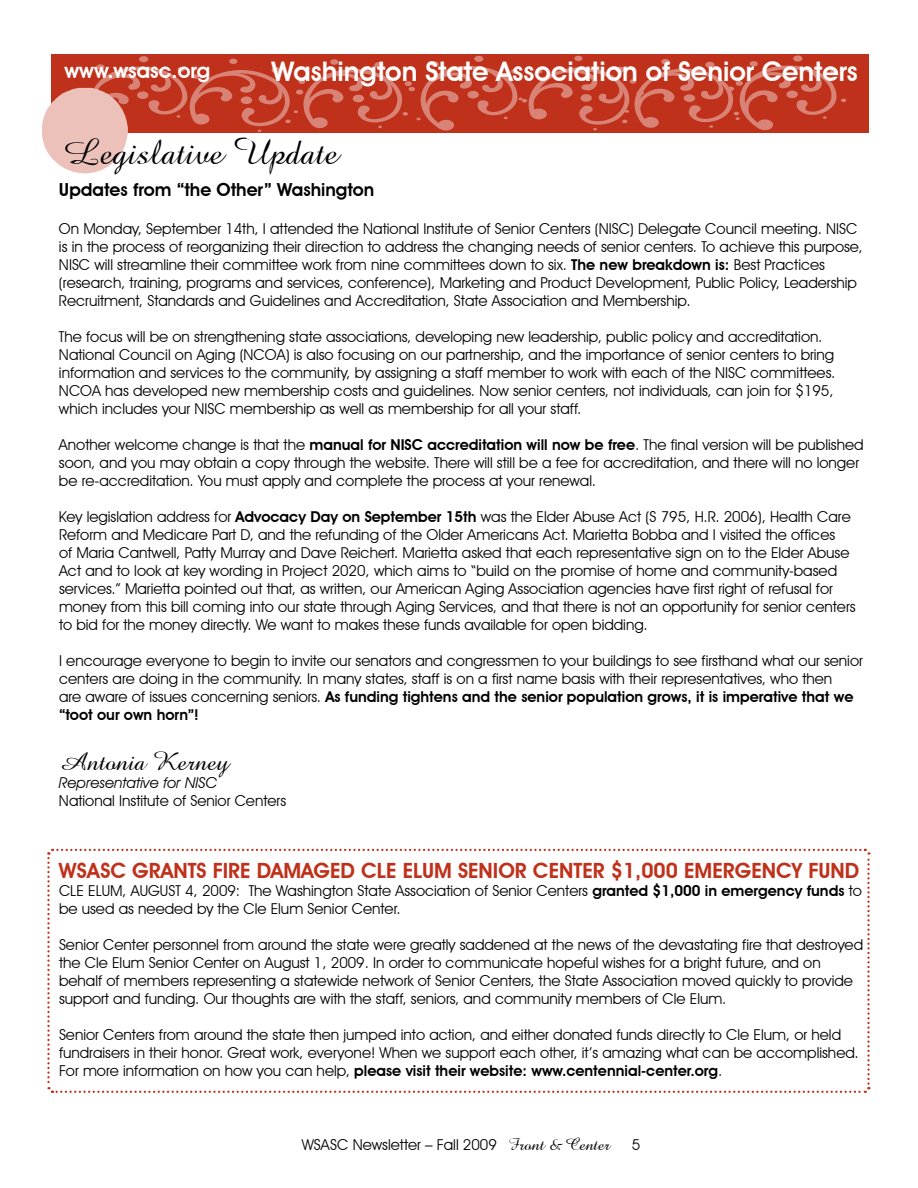
<style>
.page{position:relative;width:918px;height:1188px;background:#fff}
.page>*{position:absolute;margin:0;border:0;box-sizing:border-box;transform-origin:0 0}
.t1{font:37.5px "Amaze Normal";color:#000}
.t2{font:600 27px "Avant Garde IT Cby BT";color:#fff}
.t3{font:27px "Amaze Normal";color:#000}
.t4{font:600 21px "Avant Garde IT Cby BT";color:#bf311a}
.t5{font:600 21px "Avant Garde IT Cby BT";color:#fff}
.t6{font:600 18px "Avant Garde IT Cby BT";color:#000}
.t7{font:15px/18px "Avant Garde IT Cby BT";color:#000}
.t8{font:italic 15px "Avant Garde IT Cby BT";color:#000}
.s1{font-weight:600}
.s2{font-family:"Amaze Normal";font-size:18px}
</style>
<div class="page">
<div style="left:52px;top:54px;width:817px;height:79px;background:#bf311a"></div>
<svg style="left:42px;top:56px;width:804px;height:118px"></svg>
<svg style="left:47px;top:848px;width:824px;height:245px"></svg>
<h3 class="t5" style="left:64px;top:58px;width:147px">www.wsasc.org</h3>
<h2 class="t2" style="left:272px;top:55px;width:588px">Washington State Association of Senior Centers</h2>
<h1 class="t1" style="left:64px;top:127px;width:275px">Legislative Update</h1>
<p class="t6" style="left:59px;top:178px;width:317px">Updates from “the Other” Washington</p>
<p class="t7" style="left:59px;top:219px;width:805px">On Monday, September 14th, I attended the National Institute of Senior Centers (NISC) Delegate Council meeting. NISC is in the process of reorganizing their direction to address the changing needs of senior centers. To achieve this purpose, NISC will streamline their committee work from nine committees down to six. <span class="s1">The new breakdown is:</span> Best Practices (research, training, programs and services, conference), Marketing and Product Development, Public Policy, Leadership Recruitment, Standards and Guidelines and Accreditation, State Association and Membership.</p>
<p class="t7" style="left:59px;top:327px;width:778px">The focus will be on strengthening state associations, developing new leadership, public policy and accreditation.<br>National Council on Aging (NCOA) is also focusing on our partnership, and the importance of senior centers to bring information and services to the community, by assigning a staff member to work with each of the NISC committees.<br>NCOA has developed new membership costs and guidelines. Now senior centers, not individuals, can join for $195, which includes your NISC membership as well as membership for all your staff.</p>
<p class="t7" style="left:59px;top:435px;width:806px">Another welcome change is that the <span class="s1">manual for NISC accreditation will now be free</span>. The final version will be published soon, and you may obtain a copy through the website. There will still be a fee for accreditation, and there will no longer be re-accreditation. You must apply and complete the process at your renewal.</p>
<p class="t7" style="left:59px;top:507px;width:798px">Key legislation address for <span class="s1">Advocacy Day on September 15th</span> was the Elder Abuse Act (S 795, H.R. 2006), Health Care Reform and Medicare Part D, and the refunding of the Older Americans Act. Marietta Bobba and I visited the offices<br>of Maria Cantwell, Patty Murray and Dave Reichert. Marietta asked that each representative sign on to the Elder Abuse Act and to look at key wording in Project 2020, which aims to “build on the promise of home and community-based services.” Marietta pointed out that, as written, our American Aging Association agencies have first right of refusal for money from this bill coming into our state through Aging Services, and that there is not an opportunity for senior centers to bid for the money directly. We want to makes these funds available for open bidding.</p>
<p class="t7" style="left:59px;top:651px;width:805px">I encourage everyone to begin to invite our senators and congressmen to your buildings to see firsthand what our senior centers are doing in the community. In many states, staff is on a first name basis with their representatives, who then<br>are aware of issues concerning seniors. <span class="s1">As funding tightens and the senior population grows, it is imperative that we “toot our own horn”!</span></p>
<h2 class="t3" style="left:59px;top:744px;width:171px">Antonia Kerney</h2>
<p class="t8" style="left:59px;top:773px;width:160px">Representative for NISC</p>
<p class="t7" style="left:59px;top:791px;width:229px">National Institute of Senior Centers</p>
<h3 class="t4" style="left:59px;top:858px;width:802px">WSASC GRANTS FIRE DAMAGED CLE ELUM SENIOR CENTER $1,000 EMERGENCY FUND</h3>
<p class="t7" style="left:59px;top:882px;width:804px">CLE ELUM, AUGUST 4, 2009: The Washington State Association of Senior Centers <span class="s1">granted $1,000 in emergency funds</span> to be used as needed by the Cle Elum Senior Center.</p>
<p class="t7" style="left:59px;top:936px;width:806px">Senior Center personnel from around the state were greatly saddened at the news of the devastating fire that destroyed the Cle Elum Senior Center on August 1, 2009. In order to communicate hopeful wishes for a bright future, and on behalf of members representing a statewide network of Senior Centers, the State Association moved quickly to provide support and funding. Our thoughts are with the staff, seniors, and community members of Cle Elum.</p>
<p class="t7" style="left:59px;top:1026px;width:801px">Senior Centers from around the state then jumped into action, and either donated funds directly to Cle Elum, or held fundraisers in their honor. Great work, everyone! When we support each other, it’s amazing what can be accomplished.<br>For more information on how you can help, <span class="s1">please visit their website: www.centennial-center.org</span>.</p>
<p class="t7" style="left:302px;top:1136px;width:340px">WSASC Newsletter – Fall 2009 <span class="s2">Front &amp; Center</span> 5</p>
</div>
